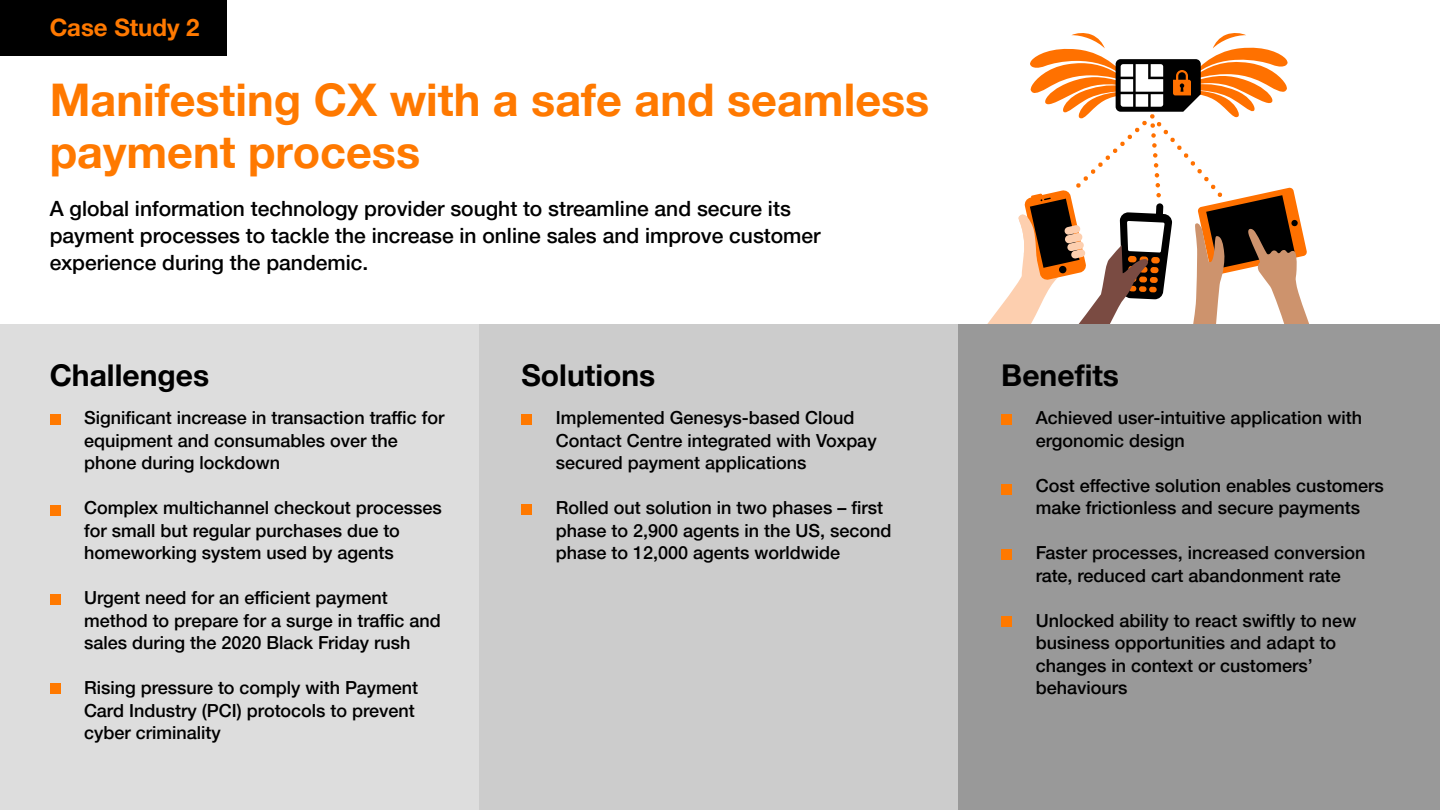
<style>
.page{position:relative;width:1440px;height:810px;background:#fff}
.page>*{position:absolute;margin:0;border:0;box-sizing:border-box;transform-origin:0 0}
.t1{font:700 45px/52.5px "Helvetica Neue";color:#ff7900}
.t2{font:700 30px "Helvetica Neue";color:#000}
.t3{font:700 24px "Helvetica Neue";color:#ff7900}
.t4{font:500 21px/27px "Helvetica Neue";color:#000}
.t5{font:500 18px/22.5px "Helvetica Neue";color:#000}
</style>
<div class="page">
<svg style="left:987px;top:33px;width:322px;height:291px"></svg>
<div style="left:479px;top:324px;width:479px;height:486px;background:#ccc"></div>
<div style="left:959px;top:324px;width:481px;height:486px;background:#999"></div>
<div style="left:0;top:324px;width:479px;height:486px;background:#ddd"></div>
<div style="left:0;top:0;width:227px;height:56px;background:#000"></div>
<div style="left:50px;top:414px;width:10px;height:11px;background:#ff7900"></div>
<div style="left:50px;top:506px;width:10px;height:10px;background:#ff7900"></div>
<div style="left:50px;top:594px;width:10px;height:11px;background:#ff7900"></div>
<div style="left:50px;top:683px;width:10px;height:11px;background:#ff7900"></div>
<div style="left:522px;top:414px;width:10px;height:11px;background:#ff7900"></div>
<div style="left:522px;top:504px;width:10px;height:10px;background:#ff7900"></div>
<div style="left:1001px;top:414px;width:11px;height:11px;background:#ff7900"></div>
<div style="left:1001px;top:484px;width:11px;height:11px;background:#ff7900"></div>
<div style="left:1001px;top:549px;width:11px;height:11px;background:#ff7900"></div>
<div style="left:1001px;top:616px;width:11px;height:11px;background:#ff7900"></div>
<h3 class="t3" style="left:50px;top:13px;width:151px">Case Study 2</h3>
<h1 class="t1" style="left:50px;top:73px;width:881px">Manifesting CX with a safe and seamless payment process</h1>
<p class="t4" style="left:50px;top:195px;width:772px">A global information technology provider sought to streamline and secure its payment processes to tackle the increase in online sales and improve customer experience during the pandemic.</p>
<h2 class="t2" style="left:50px;top:357px;width:161px">Challenges</h2>
<p class="t5" style="left:84px;top:407px;width:362px">Significant increase in transaction traffic for equipment and consumables over the phone during lockdown</p>
<p class="t5" style="left:84px;top:497px;width:359px">Complex multichannel checkout processes for small but regular purchases due to homeworking system used by agents</p>
<p class="t5" style="left:84px;top:587px;width:358px">Urgent need for an efficient payment method to prepare for a surge in traffic and sales during the 2020 Black Friday rush</p>
<p class="t5" style="left:84px;top:677px;width:336px">Rising pressure to comply with Payment<br>Card Industry (PCI) protocols to prevent cyber criminality</p>
<h2 class="t2" style="left:522px;top:357px;width:135px">Solutions</h2>
<p class="t5" style="left:556px;top:407px;width:322px">Implemented Genesys-based Cloud<br>Contact Centre integrated with Voxpay secured payment applications</p>
<p class="t5" style="left:556px;top:497px;width:337px">Rolled out solution in two phases – first phase to 2,900 agents in the US, second phase to 12,000 agents worldwide</p>
<h2 class="t2" style="left:1001px;top:357px;width:119px">Benefits</h2>
<p class="t5" style="left:1036px;top:407px;width:328px">Achieved user-intuitive application with ergonomic design</p>
<p class="t5" style="left:1036px;top:474px;width:350px">Cost effective solution enables customers make frictionless and secure payments</p>
<p class="t5" style="left:1036px;top:542px;width:331px">Faster processes, increased conversion rate, reduced cart abandonment rate</p>
<p class="t5" style="left:1036px;top:609px;width:322px">Unlocked ability to react swiftly to new business opportunities and adapt to changes in context or customers’ behaviours</p>
</div>
